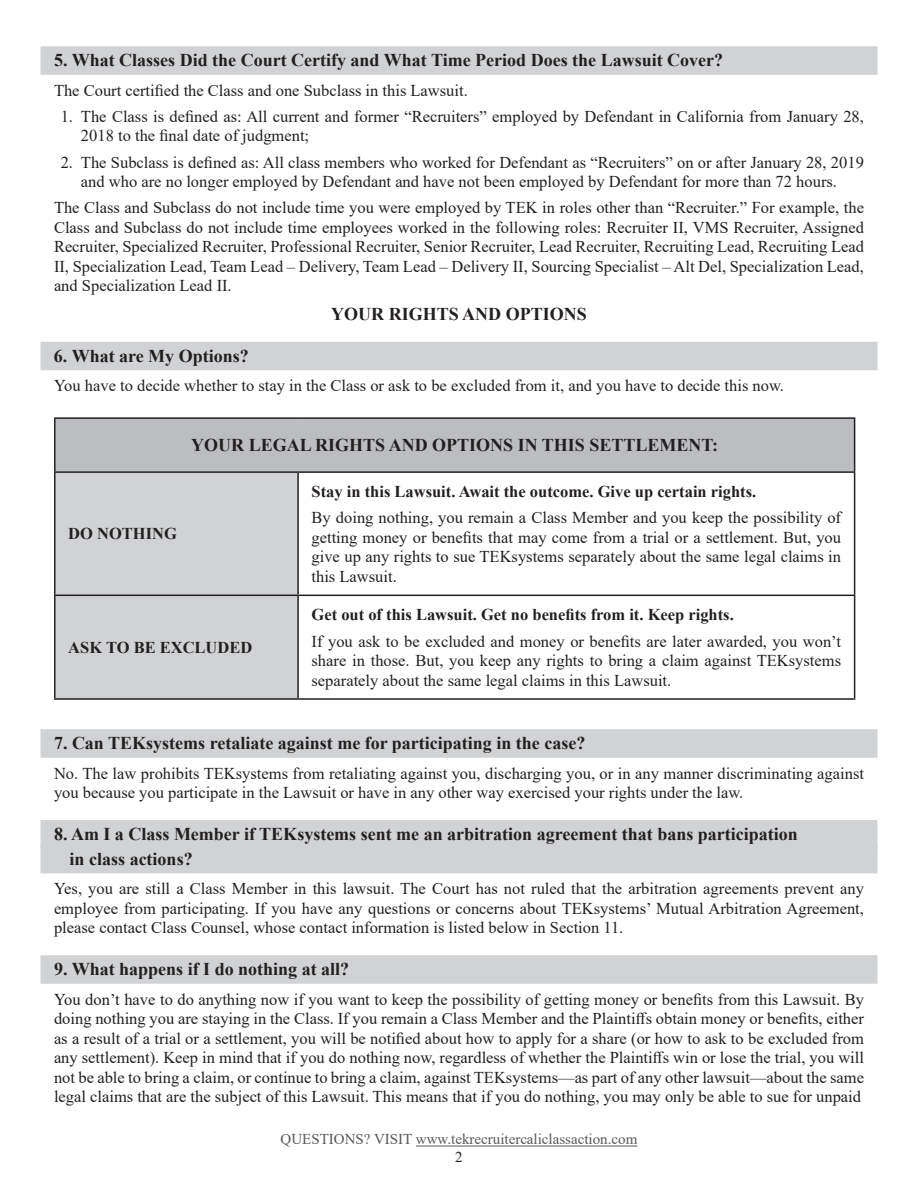
<style>
.page{position:relative;width:918px;height:1188px;background:#fff}
.page>*{position:absolute;margin:0;border:0;box-sizing:border-box;transform-origin:0 0}
.t1{font:700 18px/24.9px "Times New Roman";color:#231f20}
.t2{font:16.5px/19.5px "Times New Roman";color:#231f20;text-align:justify}
.t3{font:700 16.5px "Times New Roman";color:#231f20}
.t4{font:15px "Times New Roman";color:#57585a}
.t5{font:15px "Times New Roman";color:#231f20}
</style>
<div class="page">
<hr style="left:416px;top:1146px;width:221px;height:1px;background:#57585a">
<div style="left:40px;top:46px;width:838px;height:29px;background:#d1d2d4"></div>
<div style="left:40px;top:342px;width:838px;height:28px;background:#d1d2d4"></div>
<div style="left:40px;top:729px;width:838px;height:29px;background:#d1d2d4"></div>
<div style="left:40px;top:820px;width:838px;height:29px;background:#d1d2d4"></div>
<div style="left:40px;top:845px;width:838px;height:28px;background:#d1d2d4"></div>
<div style="left:40px;top:955px;width:838px;height:29px;background:#d1d2d4"></div>
<div style="left:55px;top:418px;width:800px;height:54px;background:#bcbdc0"></div>
<div style="left:56px;top:473px;width:241px;height:225px;background:#d1d2d4"></div>
<hr style="left:54px;top:417px;width:244px;height:2px;background:#231f20">
<hr style="left:54px;top:419px;width:2px;height:52px;background:#231f20">
<hr style="left:298px;top:417px;width:557px;height:2px;background:#231f20">
<hr style="left:854px;top:419px;width:1px;height:52px;background:#231f20">
<hr style="left:54px;top:471px;width:244px;height:2px;background:#231f20">
<hr style="left:54px;top:473px;width:2px;height:122px;background:#231f20">
<hr style="left:298px;top:471px;width:557px;height:2px;background:#231f20">
<hr style="left:297px;top:473px;width:2px;height:122px;background:#231f20">
<hr style="left:854px;top:473px;width:1px;height:122px;background:#231f20">
<hr style="left:54px;top:595px;width:244px;height:1px;background:#231f20">
<hr style="left:54px;top:596px;width:2px;height:102px;background:#231f20">
<hr style="left:298px;top:595px;width:557px;height:1px;background:#231f20">
<hr style="left:297px;top:596px;width:2px;height:102px;background:#231f20">
<hr style="left:854px;top:596px;width:1px;height:102px;background:#231f20">
<hr style="left:54px;top:698px;width:244px;height:2px;background:#231f20">
<hr style="left:298px;top:698px;width:557px;height:2px;background:#231f20">
<p class="t1" style="left:54px;top:47px;width:671px">5. What Classes Did the Court Certify and What Time Period Does the Lawsuit Cover?</p>
<p class="t2" style="left:54px;top:80px;width:415px">The Court certified the Class and one Subclass in this Lawsuit.</p>
<p class="t2" style="left:81px;top:106px;width:784px;text-indent:-20px">1. The Class is defined as: All current and former “Recruiters” employed by Defendant in California from January 28,<br>2018 to the final date of judgment;</p>
<p class="t2" style="left:61px;top:152px;width:805px;text-align:center">2. The Subclass is defined as: All class members who worked for Defendant as “Recruiters” on or after January 28, 2019 and who are no longer employed by Defendant and have not been employed by Defendant for more than 72 hours.</p>
<p class="t2" style="left:54px;top:198px;width:812px">The Class and Subclass do not include time you were employed by TEK in roles other than “Recruiter.” For example, the Class and Subclass do not include time employees worked in the following roles: Recruiter II, VMS Recruiter, Assigned Recruiter, Specialized Recruiter, Professional Recruiter, Senior Recruiter, Lead Recruiter, Recruiting Lead, Recruiting Lead II, Specialization Lead, Team Lead – Delivery, Team Lead – Delivery II, Sourcing Specialist – Alt Del, Specialization Lead, and Specialization Lead II.</p>
<p class="t1" style="left:331px;top:301px;width:257px">YOUR RIGHTS AND OPTIONS</p>
<p class="t1" style="left:54px;top:343px;width:196px">6. What are My Options?</p>
<p class="t2" style="left:54px;top:375px;width:731px">You have to decide whether to stay in the Class or ask to be excluded from it, and you have to decide this now.</p>
<p class="t3" style="left:68px;top:522px;width:110px">DO NOTHING</p>
<p class="t1" style="left:191px;top:432px;width:528px">YOUR LEGAL RIGHTS AND OPTIONS IN THIS SETTLEMENT:</p>
<p class="t3" style="left:312px;top:480px;width:446px">Stay in this Lawsuit. Await the outcome. Give up certain rights.</p>
<p class="t2" style="left:312px;top:508px;width:531px">By doing nothing, you remain a Class Member and you keep the possibility of getting money or benefits that may come from a trial or a settlement. But, you give up any rights to sue TEKsystems separately about the same legal claims in this Lawsuit.</p>
<p class="t3" style="left:68px;top:635px;width:186px">ASK TO BE EXCLUDED</p>
<p class="t3" style="left:312px;top:603px;width:424px">Get out of this Lawsuit. Get no benefits from it. Keep rights.</p>
<p class="t2" style="left:312px;top:631px;width:531px">If you ask to be excluded and money or benefits are later awarded, you won’t share in those. But, you keep any rights to bring a claim against TEKsystems separately about the same legal claims in this Lawsuit.</p>
<p class="t1" style="left:54px;top:730px;width:533px">7. Can TEKsystems retaliate against me for participating in the case?</p>
<p class="t2" style="left:54px;top:763px;width:812px">No. The law prohibits TEKsystems from retaliating against you, discharging you, or in any manner discriminating against you because you participate in the Lawsuit or have in any other way exercised your rights under the law.</p>
<p class="t1" style="left:70px;top:821px;width:730px;text-indent:-16px">8. Am I a Class Member if TEKsystems sent me an arbitration agreement that bans participation in class actions?</p>
<p class="t2" style="left:54px;top:878px;width:812px">Yes, you are still a Class Member in this lawsuit. The Court has not ruled that the arbitration agreements prevent any employee from participating. If you have any questions or concerns about TEKsystems’ Mutual Arbitration Agreement, please contact Class Counsel, whose contact information is listed below in Section 11.</p>
<p class="t1" style="left:54px;top:956px;width:297px">9. What happens if I do nothing at all?</p>
<p class="t2" style="left:54px;top:989px;width:812px">You don’t have to do anything now if you want to keep the possibility of getting money or benefits from this Lawsuit. By doing nothing you are staying in the Class. If you remain a Class Member and the Plaintiffs obtain money or benefits, either as a result of a trial or a settlement, you will be notified about how to apply for a share (or how to ask to be excluded from any settlement). Keep in mind that if you do nothing now, regardless of whether the Plaintiffs win or lose the trial, you will not be able to bring a claim, or continue to bring a claim, against TEKsystems—as part of any other lawsuit—about the same legal claims that are the subject of this Lawsuit. This means that if you do nothing, you may only be able to sue for unpaid</p>
<p class="t4" style="left:281px;top:1129px;width:358px">QUESTIONS? VISIT www.tekrecruitercaliclassaction.com</p>
<p class="t5" style="left:455px;top:1147px;width:9px">2</p>
</div>
